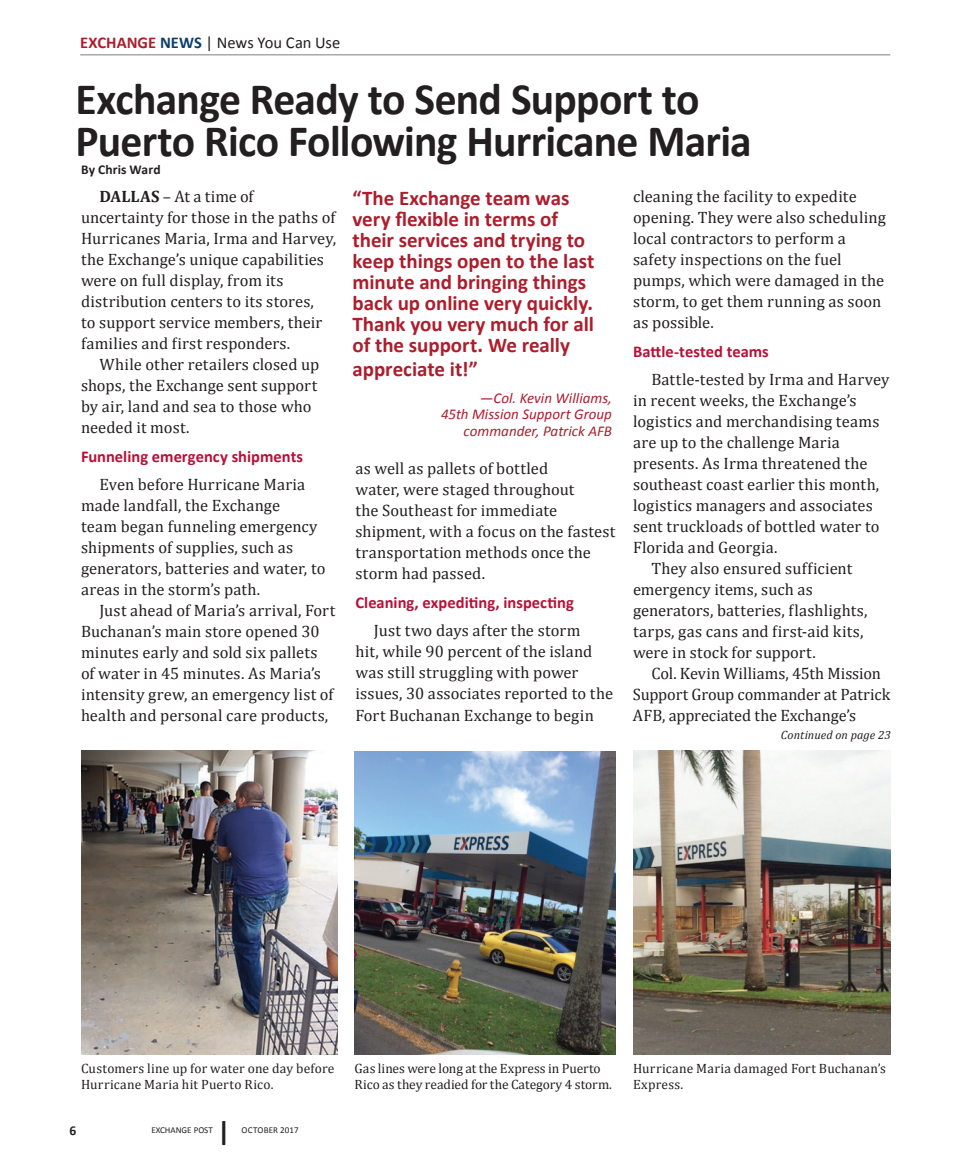
<style>
.page{position:relative;width:972px;height:1175px;background:#fff}
.page>*{position:absolute;margin:0;border:0;box-sizing:border-box;transform-origin:0 0}
.t1{font:700 45px/42px "Calibri";letter-spacing:-.02em;color:#231f20}
.t2{font:700 27px "Calibri";color:#231f20}
.t3{font:700 21px/21px "Calibri";letter-spacing:-.005em;color:#ac1e2c}
.t4{font:16.5px/21px "Cambria";letter-spacing:.005em;color:#231f20}
.t5{font:700 16.5px "Calibri";color:#b90f36}
.t6{font:16.5px "Calibri";color:#231f20}
.t7{font:italic 15px/16.5px "Calibri";color:#ac1e2c;text-align:right}
.t8{font:13.5px/16.5px "Cambria";letter-spacing:.01em;color:#231f20}
.t9{font:700 13.5px "Calibri";letter-spacing:.01em;color:#231f20}
.t10{font:italic 12px "Cambria";letter-spacing:.005em;color:#231f20}
.t11{font:9px "Calibri";color:#231f20}
.s1{font-weight:700;color:#ac1e2c}
.s2{font-weight:700;color:#0c3f6a}
.s3{font-weight:700}
</style>
<div class="page">
<hr style="left:80px;top:54px;width:810px;height:2px;background:#a8a9ad">
<img style="left:81px;top:750px;width:256px;height:304px">
<img style="left:355px;top:752px;width:260px;height:302px">
<img style="left:633px;top:750px;width:258px;height:304px">
<p class="t6" style="left:80px;top:33px;width:262px"><span class="s1">EXCHANGE</span> <span class="s2">NEWS</span> | News You Can Use</p>
<h1 class="t1" style="left:76px;top:76px;width:678px">Exchange Ready to Send Support to<br>Puerto Rico Following Hurricane Maria</h1>
<p class="t4" style="left:81px;top:186px;width:257px;text-indent:18px"><span class="s3">DALLAS</span> – At a time of uncertainty for those in the paths of<br>Hurricanes Maria, Irma and Harvey, the Exchange’s unique capabilities were on full display, from its distribution centers to its stores,<br>to support service members, their families and first responders.</p>
<p class="t4" style="left:81px;top:354px;width:240px;text-indent:18px">While other retailers closed up shops, the Exchange sent support by air, land and sea to those who needed it most.</p>
<p class="t5" style="left:81px;top:446px;width:224px">Funneling emergency shipments</p>
<p class="t4" style="left:81px;top:474px;width:246px;text-indent:18px">Even before Hurricane Maria made landfall, the Exchange<br>team began funneling emergency shipments of supplies, such as generators, batteries and water, to areas in the storm’s path.</p>
<p class="t4" style="left:81px;top:600px;width:256px;text-indent:18px">Just ahead of Maria’s arrival, Fort Buchanan’s main store opened 30 minutes early and sold six pallets of water in 45 minutes. As Maria’s intensity grew, an emergency list of health and personal care products,</p>
<p class="t9" style="left:81px;top:161px;width:81px">By Chris Ward</p>
<p class="t4" style="left:633px;top:186px;width:254px">cleaning the facility to expedite opening. They were also scheduling local contractors to perform a safety inspections on the fuel pumps, which were damaged in the storm, to get them running as soon as possible.</p>
<p class="t5" style="left:633px;top:341px;width:137px">Battle-tested teams</p>
<p class="t4" style="left:651px;top:369px;width:240px">Battle-tested by Irma and Harvey</p>
<p class="t4" style="left:633px;top:390px;width:225px">in recent weeks, the Exchange’s</p>
<p class="t4" style="left:633px;top:411px;width:248px">logistics and merchandising teams</p>
<p class="t4" style="left:633px;top:432px;width:208px">are up to the challenge Maria</p>
<p class="t4" style="left:633px;top:453px;width:236px">presents. As Irma threatened the</p>
<p class="t4" style="left:633px;top:474px;width:248px">southeast coast earlier this month,</p>
<p class="t4" style="left:633px;top:495px;width:241px">logistics managers and associates</p>
<p class="t4" style="left:633px;top:516px;width:248px">sent truckloads of bottled water to</p>
<p class="t4" style="left:633px;top:537px;width:146px">Florida and Georgia.</p>
<p class="t4" style="left:651px;top:558px;width:202px">They also ensured sufficient</p>
<p class="t4" style="left:633px;top:579px;width:182px">emergency items, such as</p>
<p class="t4" style="left:633px;top:600px;width:236px">generators, batteries, flashlights,</p>
<p class="t4" style="left:633px;top:621px;width:232px">tarps, gas cans and first-aid kits,</p>
<p class="t4" style="left:633px;top:642px;width:184px">were in stock for support.</p>
<p class="t4" style="left:651px;top:663px;width:231px">Col. Kevin Williams, 45th Mission</p>
<p class="t4" style="left:633px;top:684px;width:259px">Support Group commander at Patrick</p>
<p class="t4" style="left:633px;top:705px;width:225px">AFB, appreciated the Exchange’s</p>
<p class="t3" style="left:352px;top:186px;width:243px">“The Exchange team was very flexible in terms of their services and trying to keep things open to the last minute and bringing things back up online very quickly.<br>Thank you very much for all of the support. We really</p>
<p class="t3" style="left:352px;top:357px;width:127px">appreciate it!”</p>
<p class="t7" style="left:441px;top:389px;width:172px">—Col. Kevin Williams,<br>45th Mission Support Group commander, Patrick AFB</p>
<p class="t4" style="left:356px;top:458px;width:261px">as well as pallets of bottled<br>water, were staged throughout<br>the Southeast for immediate shipment, with a focus on the fastest transportation methods once the storm had passed.</p>
<p class="t5" style="left:356px;top:592px;width:220px">Cleaning, expediting, inspecting</p>
<p class="t4" style="left:356px;top:620px;width:259px;text-indent:18px">Just two days after the storm<br>hit, while 90 percent of the island was still struggling with power issues, 30 associates reported to the<br>Fort Buchanan Exchange to begin</p>
<p class="t10" style="left:781px;top:726px;width:111px">Continued on page 23</p>
<p class="t8" style="left:81px;top:1060px;width:255px">Customers line up for water one day before<br>Hurricane Maria hit Puerto Rico.</p>
<p class="t8" style="left:355px;top:1060px;width:259px">Gas lines were long at the Express in Puerto<br>Rico as they readied for the Category 4 storm.</p>
<p class="t8" style="left:633px;top:1060px;width:255px">Hurricane Maria damaged Fort Buchanan’s<br>Express.</p>
<h2 class="t2" style="left:217px;top:1114px;width:14px">|</h2>
<p class="t9" style="left:70px;top:1121px;width:8px">6</p>
<p class="t11" style="left:151px;top:1124px;width:63px">EXCHANGE POST</p>
<p class="t11" style="left:242px;top:1124px;width:58px">OCTOBER 2017</p>
</div>
